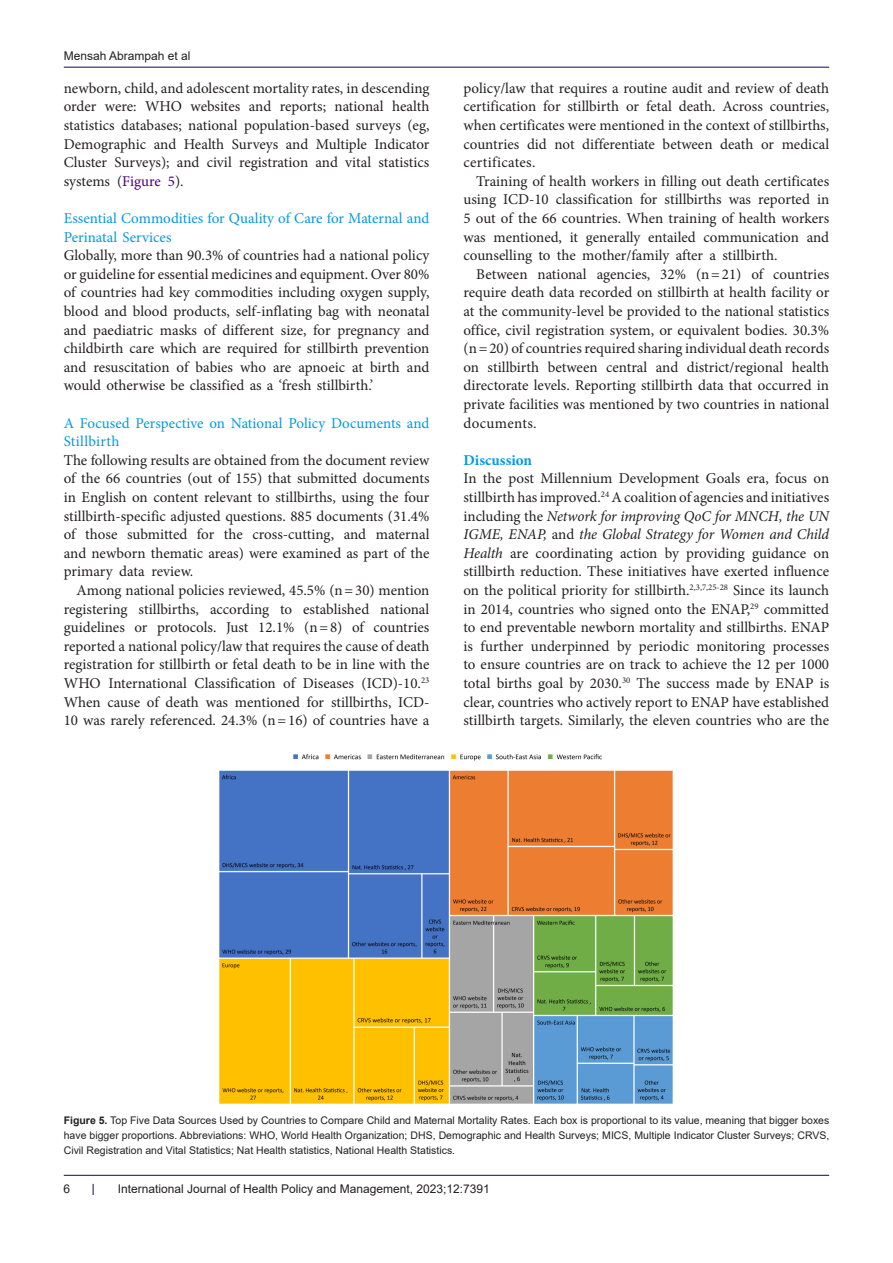
<style>
.page{position:relative;width:893px;height:1263px;background:#fff}
.page>*{position:absolute;margin:0;border:0;box-sizing:border-box;transform-origin:0 0}
.Normal__Web{font:15px/18.6px "Minion Pro";color:#231f20;text-align:justify}
.t1{font:15px/18.6px "Minion Pro";color:#0099e5}
.t2{font:700 15px "Minion Pro";color:#0099e5}
.t3{font:12px "Arial";color:#231f20}
.t4{font:10.5px/15px "Arial";color:#231f20;text-align:justify}
.s1{color:#4b0082}
.s2{font-style:italic}
.s3{font-weight:700}
</style>
<div class="page">
<hr style="left:64px;top:67px;width:765px;height:1px;background:#190066">
<hr style="left:64px;top:1175px;width:765px;height:1px;background:#190066">
<img style="left:220px;top:754px;width:453px;height:350px">
<p class="t3" style="left:64px;top:48px;width:128px">Mensah Abrampah et al</p>
<p class="Normal__Web" style="left:64px;top:79px;width:367px">newborn, child, and adolescent mortality rates, in descending order were: WHO websites and reports; national health statistics databases; national population-based surveys (eg, Demographic and Health Surveys and Multiple Indicator Cluster Surveys); and civil registration and vital statistics systems (<span class="s1">Figure 5</span>).</p>
<p class="t1" style="left:64px;top:209px;width:367px">Essential Commodities for Quality of Care for Maternal and<br>Perinatal Services</p>
<p class="Normal__Web" style="left:64px;top:246px;width:367px">Globally, more than 90.3% of countries had a national policy or guideline for essential medicines and equipment. Over 80% of countries had key commodities including oxygen supply, blood and blood products, self-inflating bag with neonatal and paediatric masks of different size, for pregnancy and childbirth care which are required for stillbirth prevention and resuscitation of babies who are apnoeic at birth and would otherwise be classified as a ‘fresh stillbirth.’</p>
<p class="t1" style="left:64px;top:414px;width:367px">A Focused Perspective on National Policy Documents and<br>Stillbirth</p>
<p class="Normal__Web" style="left:64px;top:451px;width:367px">The following results are obtained from the document review of the 66 countries (out of 155) that submitted documents in English on content relevant to stillbirths, using the four stillbirth-specific adjusted questions. 885 documents (31.4% of those submitted for the cross-cutting, and maternal and newborn thematic areas) were examined as part of the primary data review.</p>
<p class="Normal__Web" style="left:64px;top:581px;width:367px;text-indent:13px">Among national policies reviewed, 45.5% (n=30) mention registering stillbirths, according to established national guidelines or protocols. Just 12.1% (n=8) of countries reported a national policy/law that requires the cause of death registration for stillbirth or fetal death to be in line with the WHO International Classification of Diseases (ICD)-10.<sup>23<br></sup>When cause of death was mentioned for stillbirths, ICD-10 was rarely referenced. 24.3% (n=16) of countries have a</p>
<p class="Normal__Web" style="left:463px;top:79px;width:367px">policy/law that requires a routine audit and review of death certification for stillbirth or fetal death. Across countries, when certificates were mentioned in the context of stillbirths, countries did not differentiate between death or medical certificates.</p>
<p class="Normal__Web" style="left:463px;top:172px;width:367px;text-indent:13px">Training of health workers in filling out death certificates using ICD-10 classification for stillbirths was reported in 5 out of the 66 countries. When training of health workers was mentioned, it generally entailed communication and counselling to the mother/family after a stillbirth.</p>
<p class="Normal__Web" style="left:463px;top:265px;width:367px;text-indent:13px">Between national agencies, 32% (n=21) of countries require death data recorded on stillbirth at health facility or at the community-level be provided to the national statistics office, civil registration system, or equivalent bodies. 30.3% (n=20) of countries required sharing individual death records on stillbirth between central and district/regional health directorate levels. Reporting stillbirth data that occurred in private facilities was mentioned by two countries in national documents.</p>
<p class="t2" style="left:463px;top:449px;width:70px">Discussion</p>
<p class="Normal__Web" style="left:463px;top:469px;width:367px">In the post Millennium Development Goals era, focus on stillbirth has improved.<sup>24</sup> A coalition of agencies and initiatives including the <span class="s2">Network for improving QoC for MNCH, the UN IGME, ENAP,</span> and <span class="s2">the Global Strategy for Women and Child Health</span> are coordinating action by providing guidance on stillbirth reduction. These initiatives have exerted influence on the political priority for stillbirth.<sup>2,3,7,25-28</sup> Since its launch in 2014, countries who signed onto the ENAP,<sup>29</sup> committed to end preventable newborn mortality and stillbirths. ENAP is further underpinned by periodic monitoring processes to ensure countries are on track to achieve the 12 per 1000 total births goal by 2030.<sup>30</sup> The success made by ENAP is clear, countries who actively report to ENAP have established stillbirth targets. Similarly, the eleven countries who are the</p>
<p class="t4" style="left:64px;top:1113px;width:767px"><span class="s3">Figure 5.</span> Top Five Data Sources Used by Countries to Compare Child and Maternal Mortality Rates. Each box is proportional to its value, meaning that bigger boxes have bigger proportions. Abbreviations: WHO, World Health Organization; DHS, Demographic and Health Surveys; MICS, Multiple Indicator Cluster Surveys; CRVS, Civil Registration and Vital Statistics; Nat Health statistics, National Health Statistics.</p>
<p class="t3" style="left:64px;top:1180px;width:8px">6</p>
<p class="t3" style="left:118px;top:1180px;width:374px">International Journal of Health Policy and Management, 2023;12:7391</p>
</div>
